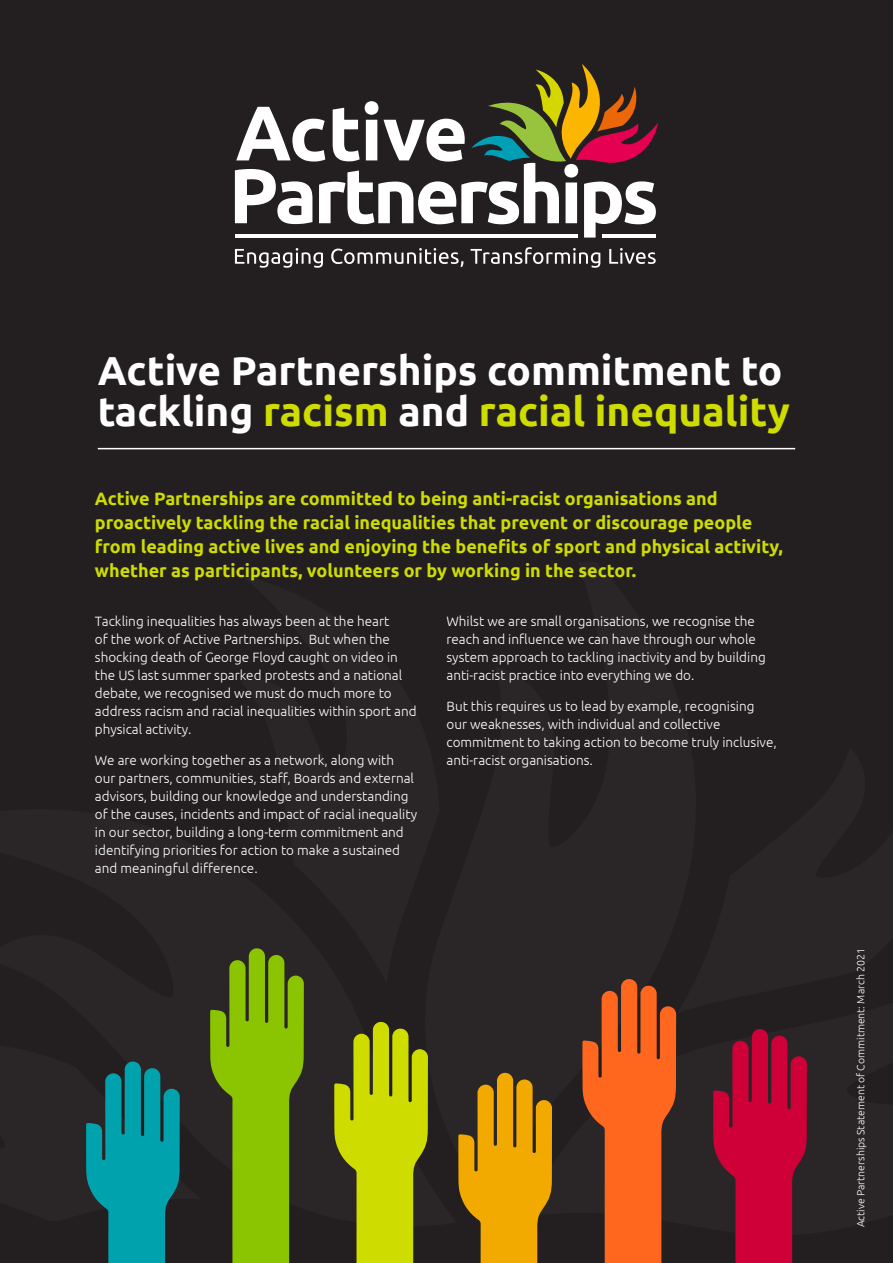
<style>
.page{position:relative;width:893px;height:1263px;background:#231f20}
.page>*{position:absolute;margin:0;border:0;box-sizing:border-box;transform-origin:0 0}
.t1{font:700 40.5px/40.5px "Ubuntu";color:#fff}
.t2{font:700 18px/24px "Ubuntu";color:#cedc00}
.t3{font:300 13.5px/18px "Ubuntu";color:#fff}
.t4{font:300 10.5px "Ubuntu";color:#fff}
.s1{color:#cedc00}
</style>
<div class="page">
<svg style="left:235px;top:248px;width:88px;height:20px"></svg>
<svg style="left:331px;top:248px;width:132px;height:19px"></svg>
<svg style="left:471px;top:247px;width:129px;height:21px"></svg>
<svg style="left:609px;top:248px;width:47px;height:16px"></svg>
<svg style="left:235px;top:64px;width:423px;height:174px"></svg>
<hr style="left:98px;top:448px;width:697px;height:1px;background:#fff">
<svg style="left:86px;top:1061px;width:94px;height:202px"></svg>
<svg style="left:210px;top:948px;width:94px;height:315px"></svg>
<svg style="left:334px;top:1022px;width:94px;height:241px"></svg>
<svg style="left:458px;top:1073px;width:94px;height:190px"></svg>
<svg style="left:582px;top:979px;width:94px;height:284px"></svg>
<svg style="left:713px;top:1029px;width:94px;height:234px"></svg>
<h1 class="t1" style="left:98px;top:350px;width:694px">Active Partnerships commitment to tackling <span class="s1">racism</span> and <span class="s1">racial inequality</span></h1>
<p class="t2" style="left:95px;top:486px;width:689px">Active Partnerships are committed to being anti-racist organisations and proactively tackling the racial inequalities that prevent or discourage people from leading active lives and enjoying the benefits of sport and physical activity, whether as participants, volunteers or by working in the sector.</p>
<p class="t3" style="left:95px;top:612px;width:323px">Tackling inequalities has always been at the heart<br>of the work of Active Partnerships. But when the shocking death of George Floyd caught on video in the US last summer sparked protests and a national debate, we recognised we must do much more to address racism and racial inequalities within sport and physical activity.</p>
<p class="t3" style="left:95px;top:751px;width:324px">We are working together as a network, along with our partners, communities, staff, Boards and external advisors, building our knowledge and understanding of the causes, incidents and impact of racial inequality in our sector, building a long-term commitment and identifying priorities for action to make a sustained and meaningful difference.</p>
<p class="t3" style="left:446px;top:612px;width:321px">Whilst we are small organisations, we recognise the reach and influence we can have through our whole system approach to tackling inactivity and by building anti-racist practice into everything we do.</p>
<p class="t3" style="left:446px;top:697px;width:332px">But this requires us to lead by example, recognising our weaknesses, with individual and collective commitment to taking action to become truly inclusive, anti-racist organisations.</p>
<p class="t4" style="left:854px;top:1227px;width:280px;rotate:-90deg">Active Partnerships Statement of Commitment: March 2021</p>
</div>
